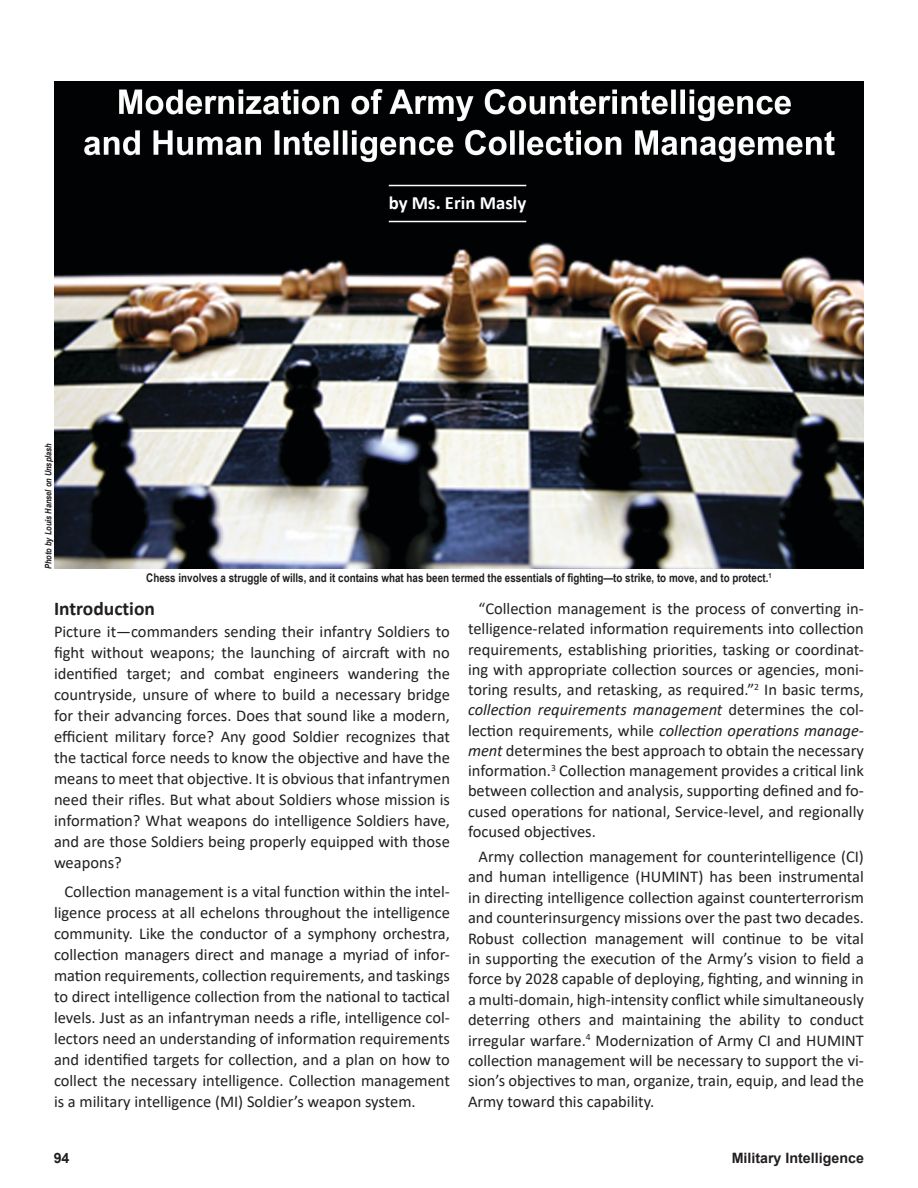
<style>
.page{position:relative;width:918px;height:1188px;background:#fff}
.page>*{position:absolute;margin:0;border:0;box-sizing:border-box;transform-origin:0 0}
.t1{font:700 19.5px "Calibri";color:#231f20}
.Byline_White{font:700 18.75px "Calibri";color:#fff}
.Body_Text{font:16.5px/20.4px "Calibri";color:#231f20;text-align:justify}
.First_Paragraph{font:16.5px/21px "Calibri";color:#231f20;text-align:justify}
.t2{font:700 14.25px "Arial";color:#231f20}
.t3{font:700 12px "Arial Narrow";color:#231f20}
.Photo_credit{font:italic 700 9px "Arial Narrow";color:#231f20}
.s1{font-style:italic}
</style>
<div class="page">
<img style="left:54px;top:81px;width:810px;height:488px">
<hr style="left:389px;top:185px;width:137px;height:1px;background:#fff">
<hr style="left:389px;top:221px;width:137px;height:1px;background:#fff">
<p class="Photo_credit" style="left:42px;top:569px;width:127px;rotate:-90deg">Photo by Louis Hansel on Unsplash</p>
<p class="Byline_White" style="left:389px;top:189px;width:139px">by Ms. Erin Masly</p>
<p class="t3" style="left:146px;top:568px;width:627px">Chess involves a struggle of wills, and it contains what has been termed the essentials of fighting—to strike, to move, and to protect.<sup>1</sup></p>
<p class="t1" style="left:54px;top:595px;width:103px">Introduction</p>
<p class="First_Paragraph" style="left:54px;top:621px;width:398px">Picture it—commanders sending their infantry Soldiers to fight without weapons; the launching of aircraft with no identified target; and combat engineers wandering the countryside, unsure of where to build a necessary bridge for their advancing forces. Does that sound like a modern, efficient military force? Any good Soldier recognizes that the tactical force needs to know the objective and have the means to meet that objective. It is obvious that infantrymen need their rifles. But what about Soldiers whose mission is information? What weapons do intelligence Soldiers have, and are those Soldiers being properly equipped with those weapons?</p>
<p class="Body_Text" style="left:54px;top:881px;width:398px;line-height:21px;text-indent:10px">Collection management is a vital function within the intel&shy;ligence process at all echelons throughout the intelligence community. Like the conductor of a symphony orchestra, collection managers direct and manage a myriad of infor&shy;mation requirements, collection requirements, and taskings to direct intelligence collection from the national to tactical levels. Just as an infantryman needs a rifle, intelligence col&shy;lectors need an understanding of information requirements and identified targets for collection, and a plan on how to collect the necessary intelligence. Collection management is a military intelligence (MI) Soldier’s weapon system.</p>
<p class="Body_Text" style="left:468px;top:598px;width:398px;text-indent:10px">“Collection management is the process of converting in&shy;telligence-related information requirements into collection requirements, establishing priorities, tasking or coordinat&shy;ing with appropriate collection sources or agencies, moni&shy;toring results, and retasking, as required.”<sup>2</sup> In basic terms, <span class="s1">collection requirements management</span> determines the col&shy;lection requirements, while <span class="s1">collection operations manage&shy;ment</span> determines the best approach to obtain the necessary information.<sup>3</sup> Collection management provides a critical link between collection and analysis, supporting defined and fo&shy;cused operations for national, Service-level, and regionally focused objectives.</p>
<p class="Body_Text" style="left:468px;top:846px;width:398px;text-indent:10px">Army collection management for counterintelligence (CI) and human intelligence (HUMINT) has been instrumental in directing intelligence collection against counterterrorism and counterinsurgency missions over the past two decades.<br>Robust collection management will continue to be vital in supporting the execution of the Army’s vision to field a force by 2028 capable of deploying, fighting, and winning in a multi-domain, high-intensity conflict while simultaneously deterring others and maintaining the ability to conduct irregular warfare.<sup>4</sup> Modernization of Army CI and HUMINT collection management will be necessary to support the vi&shy;sion’s objectives to man, organize, train, equip, and lead the Army toward this capability.</p>
<p class="t2" style="left:54px;top:1148px;width:17px">94</p>
<p class="t2" style="left:732px;top:1148px;width:134px">Military Intelligence</p>
</div>
